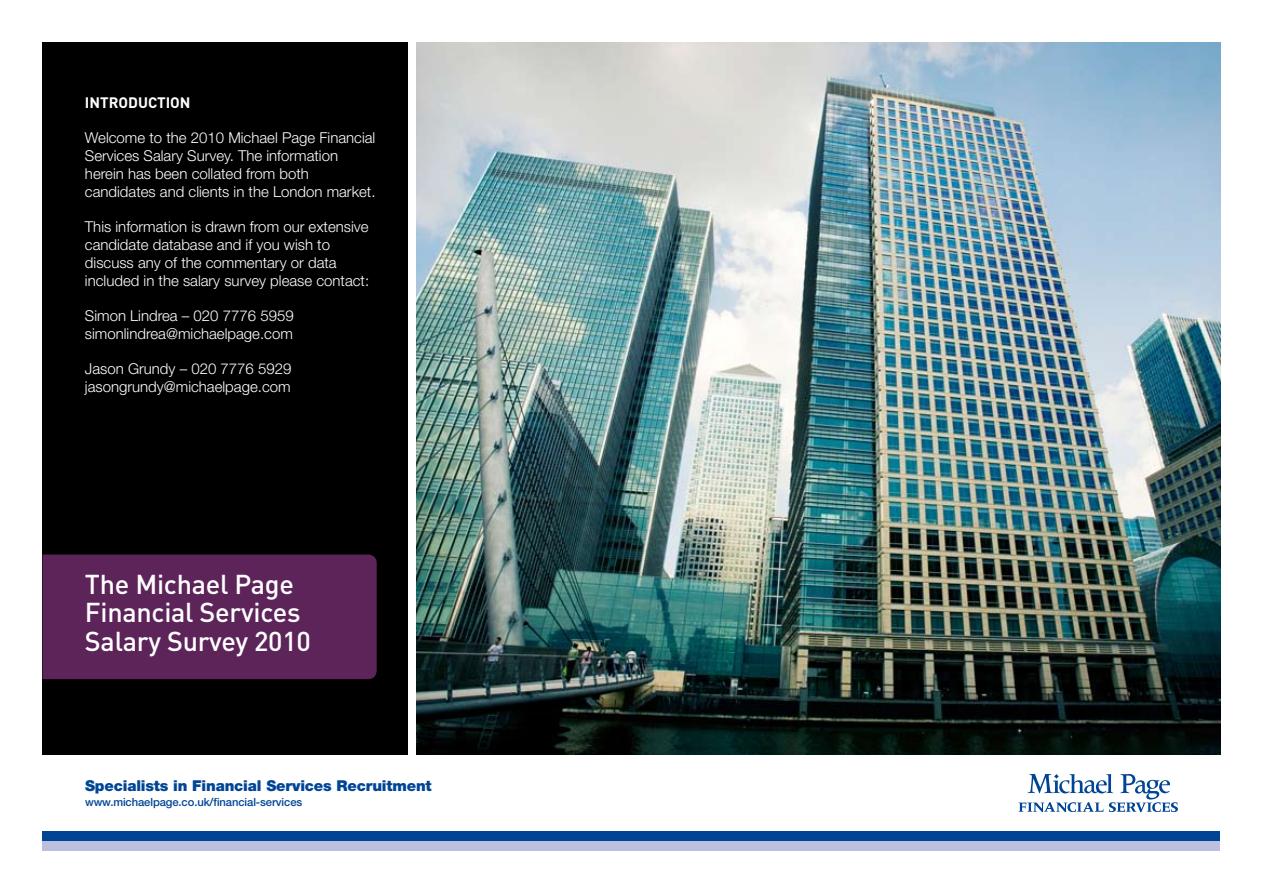
<style>
.page{position:relative;width:1263px;height:893px;background:#fff}
.page>*{position:absolute;margin:0;border:0;box-sizing:border-box;transform-origin:0 0}
.t1{font:500 27px/28.5px "DIN";letter-spacing:-.01em;color:#fff}
.t2{font:300 15px/18px "Helvetica Neue";color:#fff}
.t3{font:900 15px "Helvetica Neue";letter-spacing:-.01em;color:#004595}
.t4{font:700 15px "DIN";color:#fff}
.t5{font:500 11.25px "Helvetica Neue";letter-spacing:-.01em;color:#004595}
</style>
<div class="page">
<img style="left:416px;top:43px;width:804px;height:712px">
<div style="left:43px;top:43px;width:365px;height:712px;background:#000"></div>
<div style="left:43px;top:831px;width:1177px;height:19px;background:#004595"></div>
<div style="left:43px;top:841px;width:1177px;height:9px;background:#bcc0de"></div>
<svg style="left:1018px;top:774px;width:160px;height:38px"></svg>
<div style="left:43px;top:554px;width:334px;height:125px;background:#5d245a"></div>
<p class="t4" style="left:85px;top:93px;width:107px">INTRODUCTION</p>
<p class="t2" style="left:85px;top:128px;width:292px">Welcome to the 2010 Michael Page Financial Services Salary Survey. The information herein has been collated from both candidates and clients in the London market.</p>
<p class="t2" style="left:85px;top:217px;width:286px">This information is drawn from our extensive candidate database and if you wish to discuss any of the commentary or data included in the salary survey please contact:</p>
<p class="t2" style="left:85px;top:306px;width:210px">Simon Lindrea – 020 7776 5959 simonlindrea@michaelpage.com</p>
<p class="t2" style="left:85px;top:359px;width:208px">Jason Grundy – 020 7776 5929 jasongrundy@michaelpage.com</p>
<h1 class="t1" style="left:85px;top:569px;width:227px">The Michael Page<br>Financial Services<br>Salary Survey 2010</h1>
<p class="t3" style="left:85px;top:777px;width:348px">Specialists in Financial Services Recruitment</p>
<p class="t5" style="left:85px;top:796px;width:219px">www.michaelpage.co.uk/financial-services</p>
</div>
